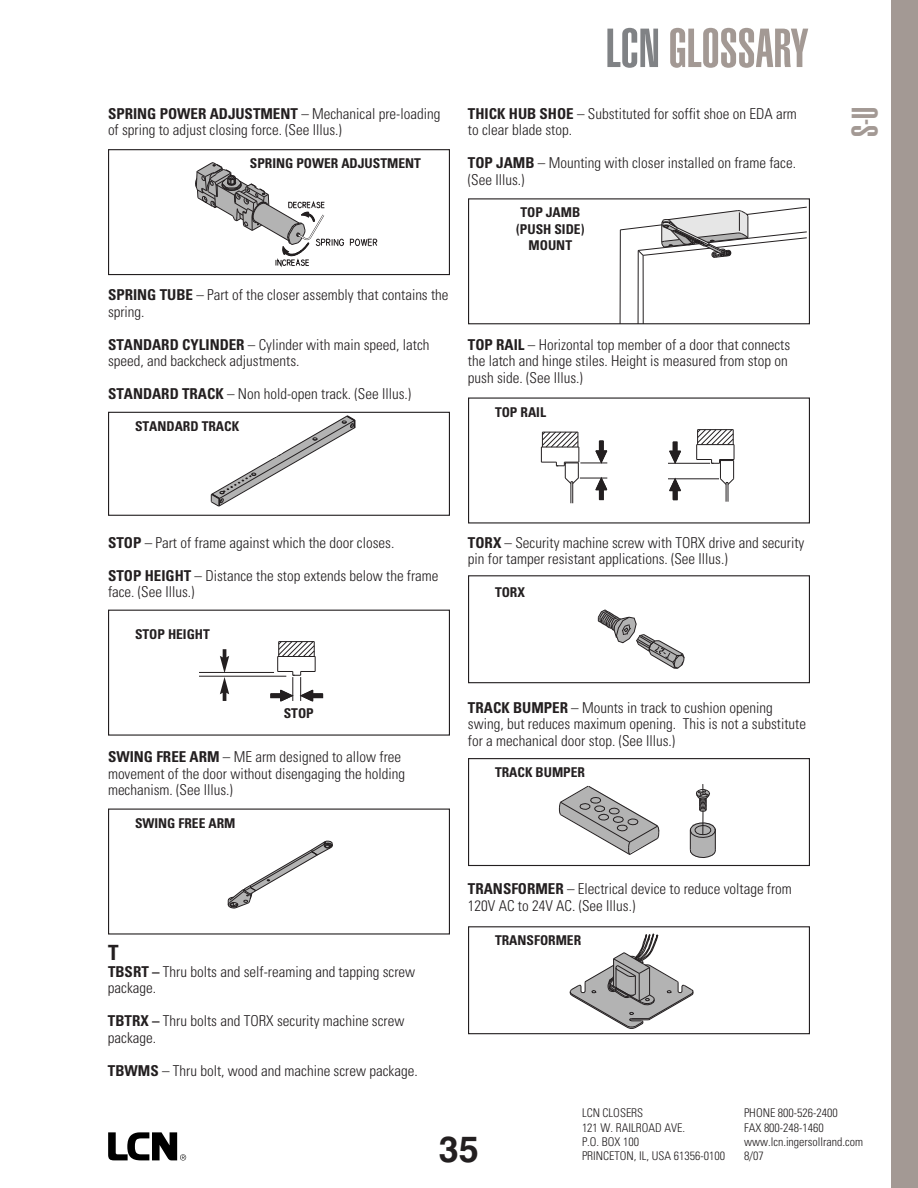
<style>
.page{position:relative;width:918px;height:1188px;background:#fff}
.page>*{position:absolute;margin:0;border:0;box-sizing:border-box;transform-origin:0 0}
.t1{font:900 extra-condensed 54px "Helvetica";color:#a39994}
.t2{font:900 extra-condensed 36px "Helvetica";color:#a39994}
.t3{font:700 36px "Helvetica";color:#231f20}
.t4{font:700 condensed 21px "Univers";color:#231f20}
.t5{font:300 condensed 15px/16.5px "Univers";color:#231f20}
.t6{font:700 condensed 13.5px/16.2px "Univers";color:#231f20;text-align:center}
.t7{font:300 condensed 12px/14.4px "Univers";color:#231f20}
.s1{font-weight:700}
.s2{color:#808285}
</style>
<div class="page">
<div style="left:891px;top:0;width:27px;height:1188px;background:#a39994"></div>
<svg style="left:108px;top:1132px;width:78px;height:29px"></svg>
<svg style="left:541px;top:431px;width:67px;height:72px"></svg>
<hr style="left:668px;top:463px;width:42px;height:1px;background:#231f20">
<hr style="left:668px;top:478px;width:51px;height:1px;background:#231f20">
<svg style="left:669px;top:441px;width:13px;height:23px"></svg>
<svg style="left:696px;top:429px;width:39px;height:73px"></svg>
<svg style="left:669px;top:477px;width:13px;height:24px"></svg>
<svg style="left:597px;top:609px;width:88px;height:60px"></svg>
<div style="left:468px;top:575px;width:342px;height:108px;border:1px solid #231f20"></div>
<svg style="left:689px;top:784px;width:27px;height:74px"></svg>
<svg style="left:559px;top:785px;width:101px;height:70px"></svg>
<div style="left:468px;top:758px;width:342px;height:108px;border:1px solid #231f20"></div>
<svg style="left:569px;top:933px;width:125px;height:96px"></svg>
<div style="left:468px;top:926px;width:342px;height:108px;border:1px solid #231f20"></div>
<svg style="left:227px;top:840px;width:106px;height:69px"></svg>
<div style="left:190px;top:849px;width:54px;height:18px;background:#fff"></div>
<svg style="left:270px;top:641px;width:54px;height:61px"></svg>
<div style="left:108px;top:610px;width:342px;height:126px;border:1px solid #231f20"></div>
<svg style="left:220px;top:649px;width:9px;height:52px"></svg>
<hr style="left:199px;top:672px;width:75px;height:1px;background:#231f20">
<hr style="left:199px;top:676px;width:87px;height:1px;background:#231f20">
<svg style="left:211px;top:415px;width:144px;height:92px"></svg>
<div style="left:191px;top:424px;width:96px;height:40px;background:#fff;border-radius:50%"></div>
<div style="left:108px;top:412px;width:342px;height:104px;border:1px solid #231f20"></div>
<hr style="left:638px;top:250px;width:1px;height:74px;background:#231f20">
<hr style="left:620px;top:230px;width:1px;height:94px;background:#231f20">
<hr style="left:643px;top:255px;width:1px;height:69px;background:#231f20">
<svg style="left:620px;top:206px;width:187px;height:52px"></svg>
<div style="left:468px;top:198px;width:342px;height:126px;border:1px solid #231f20"></div>
<svg style="left:350px;top:239px;width:27px;height:7px"></svg>
<svg style="left:195px;top:162px;width:149px;height:105px"></svg>
<div style="left:108px;top:149px;width:342px;height:126px;border:1px solid #231f20"></div>
<p class="t5" style="left:108px;top:107px;width:334px"><span class="s1">SPRING POWER ADJUSTMENT</span> – Mechanical pre-loading of spring to adjust closing force. (See Illus.)</p>
<p class="t6" style="left:250px;top:157px;width:173px">SPRING POWER ADJUSTMENT</p>
<p class="t5" style="left:108px;top:288px;width:342px"><span class="s1">SPRING TUBE</span> – Part of the closer assembly that contains the spring.</p>
<p class="t5" style="left:108px;top:338px;width:323px"><span class="s1">STANDARD CYLINDER</span> – Cylinder with main speed, latch speed, and backcheck adjustments.</p>
<p class="t5" style="left:108px;top:387px;width:305px"><span class="s1">STANDARD TRACK</span> – Non hold-open track. (See Illus.)</p>
<p class="t6" style="left:135px;top:419px;width:106px">STANDARD TRACK</p>
<h1 class="t1" style="left:606px;top:29px;width:204px"><span class="s2">LCN</span> GLOSSARY</h1>
<p class="t5" style="left:468px;top:107px;width:331px"><span class="s1">THICK HUB SHOE</span> – Substituted for soffit shoe on EDA arm to clear blade stop.</p>
<p class="t5" style="left:468px;top:156px;width:330px"><span class="s1">TOP JAMB</span> – Mounting with closer installed on frame face. (See Illus.)</p>
<p class="t6" style="left:516px;top:206px;width:70px">TOP JAMB (PUSH SIDE)<br>MOUNT</p>
<p class="t5" style="left:468px;top:338px;width:324px"><span class="s1">TOP RAIL</span> – Horizontal top member of a door that connects the latch and hinge stiles. Height is measured from stop on push side. (See Illus.)</p>
<p class="t6" style="left:495px;top:405px;width:52px">TOP RAIL</p>
<p class="t5" style="left:108px;top:536px;width:288px"><span class="s1">STOP</span> – Part of frame against which the door closes.</p>
<p class="t5" style="left:108px;top:569px;width:332px"><span class="s1">STOP HEIGHT</span> – Distance the stop extends below the frame face. (See Illus.)</p>
<p class="t6" style="left:135px;top:628px;width:76px">STOP HEIGHT</p>
<p class="t6" style="left:284px;top:706px;width:32px">STOP</p>
<p class="t5" style="left:108px;top:750px;width:299px"><span class="s1">SWING FREE ARM</span> – ME arm designed to allow free movement of the door without disengaging the holding mechanism. (See Illus.)</p>
<p class="t6" style="left:135px;top:816px;width:102px">SWING FREE ARM</p>
<h3 class="t4" style="left:108px;top:945px;width:12px">T</h3>
<p class="t5" style="left:108px;top:965px;width:309px"><span class="s1">TBSRT –</span> Thru bolts and self-reaming and tapping screw package.</p>
<p class="t5" style="left:108px;top:1014px;width:298px"><span class="s1">TBTRX –</span> Thru bolts and TORX security machine screw package.</p>
<p class="t5" style="left:108px;top:1064px;width:311px"><span class="s1">TBWMS</span> – Thru bolt, wood and machine screw package.</p>
<p class="t5" style="left:468px;top:536px;width:338px"><span class="s1">TORX</span> – Security machine screw with TORX drive and security pin for tamper resistant applications. (See Illus.)</p>
<p class="t6" style="left:495px;top:586px;width:32px">TORX</p>
<p class="t5" style="left:468px;top:701px;width:340px"><span class="s1">TRACK BUMPER</span> – Mounts in track to cushion opening swing, but reduces maximum opening. This is not a substitute for a mechanical door stop. (See Illus.)</p>
<p class="t6" style="left:495px;top:766px;width:92px">TRACK BUMPER</p>
<p class="t5" style="left:468px;top:882px;width:325px"><span class="s1">TRANSFORMER</span> – Electrical device to reduce voltage from<br>120V AC to 24V AC. (See Illus.)</p>
<p class="t6" style="left:495px;top:934px;width:88px">TRANSFORMER</p>
<h2 class="t2" style="left:852px;top:137px;width:31px;rotate:-90deg">S-U</h2>
<h2 class="t3" style="left:439px;top:1136px;width:42px">35</h2>
<p class="t7" style="left:582px;top:1107px;width:145px">LCN CLOSERS<br>121 W. RAILROAD AVE.<br>P.O. BOX 100<br>PRINCETON, IL, USA 61356-0100</p>
<p class="t7" style="left:744px;top:1107px;width:121px">PHONE 800-526-2400<br>FAX 800-248-1460 www.lcn.ingersollrand.com</p>
<p class="t7" style="left:744px;top:1150px;width:21px">8/07</p>
</div>
